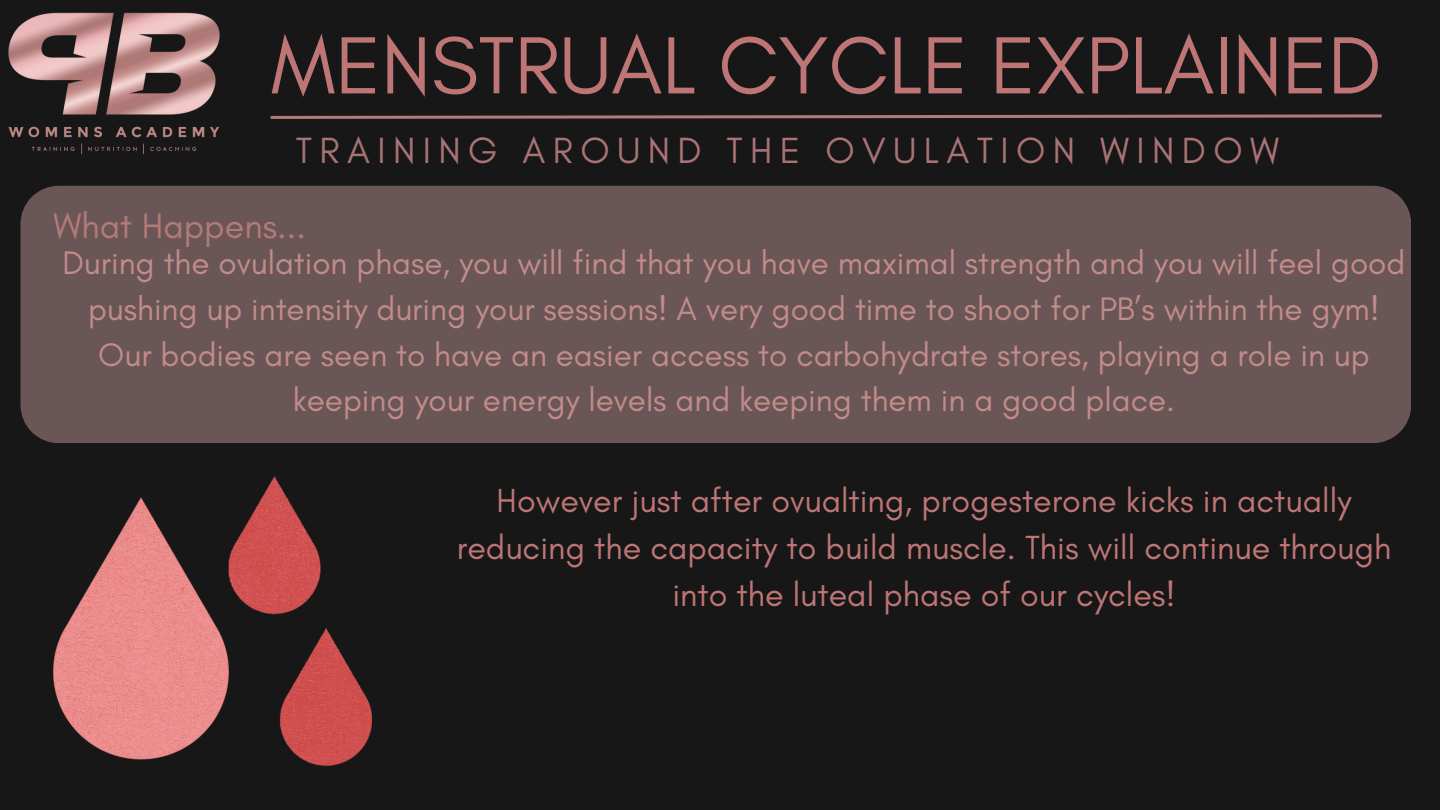
<style>
.page{position:relative;width:1440px;height:810px;background:#171717}
.page>*{position:absolute;margin:0;border:0;box-sizing:border-box;transform-origin:0 0}
.t1{font:82.6px "Glacial Indifference";color:#be7575}
.t2{font:37.1px "Glacial Indifference";letter-spacing:.2em;color:#a97375}
.t3{font:35.9px "Glacial Indifference";color:#b27b79}
.t4{font:34px/47.2px "Glacial Indifference";color:#be7575;text-align:center}
.t5{font:33.2px/45.8px "Glacial Indifference";color:#c18c8a;text-align:center}
</style>
<div class="page">
<img style="left:8px;top:12px;width:212px;height:143px">
<svg style="left:270px;top:114px;width:1112px;height:5px"></svg>
<div style="left:20px;top:186px;width:1391px;height:257px;background:#6a5657"></div>
<svg style="left:53px;top:476px;width:319px;height:290px"></svg>
<p class="t1" style="left:271px;top:15px;width:1112px">MENSTRUAL CYCLE EXPLAINED</p>
<p class="t2" style="left:296px;top:127px;width:985px">TRAINING AROUND THE OVULATION WINDOW</p>
<p class="t3" style="left:53px;top:204px;width:254px">What Happens...</p>
<p class="t5" style="left:62px;top:240px;width:1345px">During the ovulation phase, you will find that you have maximal strength and you will feel good pushing up intensity during your sessions! A very good time to shoot for PB’s within the gym!</p>
<p class="t5" style="left:98px;top:331px;width:1273px">Our bodies are seen to have an easier access to carbohydrate stores, playing a role in up keeping your energy levels and keeping them in a good place.</p>
<p class="t4" style="left:457px;top:476px;width:936px">However just after ovualting, progesterone kicks in actually reducing the capacity to build muscle. This will continue through into the luteal phase of our cycles!</p>
</div>
